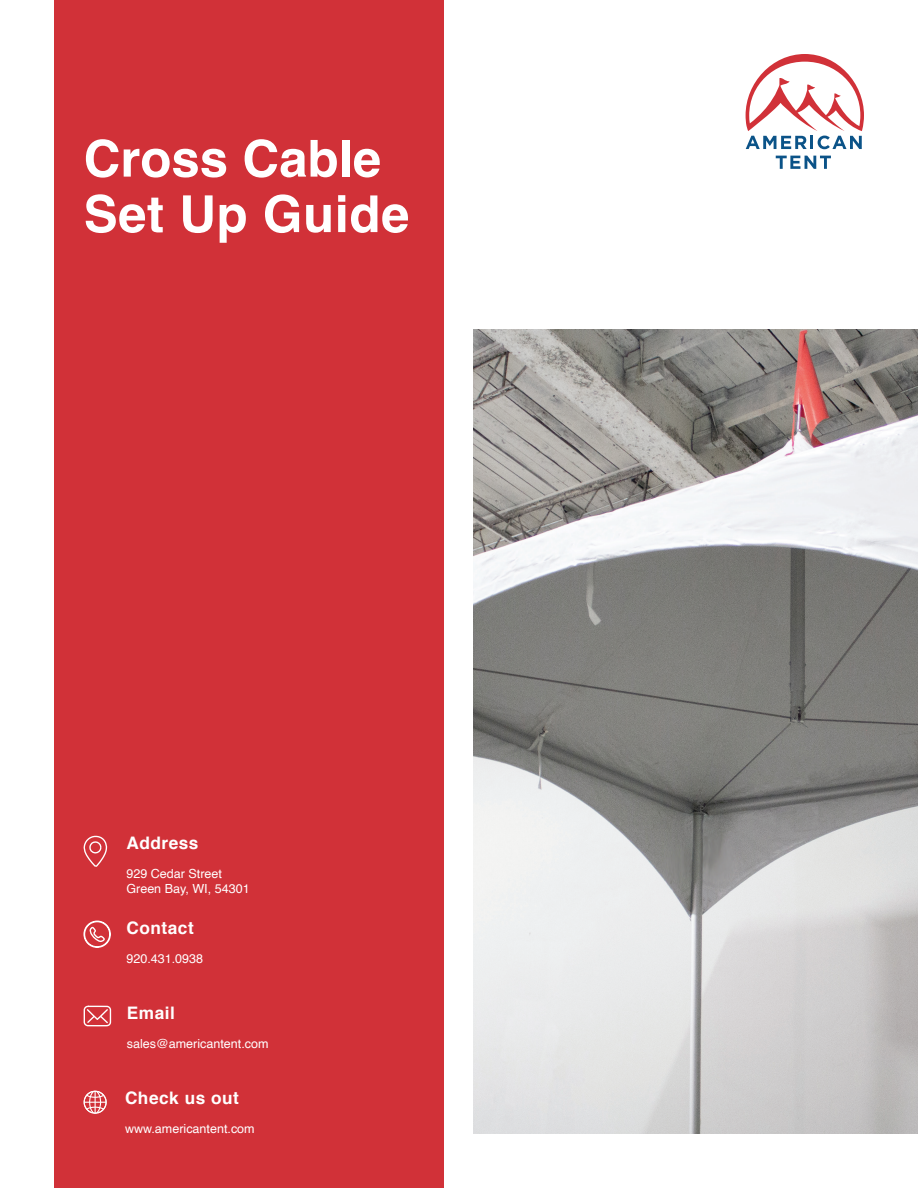
<style>
.page{position:relative;width:918px;height:1188px;background:#fff}
.page>*{position:absolute;margin:0;border:0;box-sizing:border-box;transform-origin:0 0}
.t1{font:700 51px/55.5px "Helvetica";color:#fff}
.t2{font:700 17.25px "Helvetica";letter-spacing:.03em;color:#fff}
.t3{font:12.6px/15px "Helvetica";color:#fff}
</style>
<div class="page">
<svg style="left:776px;top:156px;width:55px;height:13px"></svg>
<svg style="left:746px;top:54px;width:118px;height:95px"></svg>
<div style="left:54px;top:0;width:390px;height:1188px;background:#d13138"></div>
<svg style="left:84px;top:836px;width:23px;height:31px"></svg>
<svg style="left:84px;top:921px;width:27px;height:27px"></svg>
<svg style="left:84px;top:1006px;width:27px;height:20px"></svg>
<svg style="left:84px;top:1091px;width:23px;height:23px"></svg>
<div style="left:84px;top:1091px;width:23px;height:23px;border:1px solid #fff;border-radius:50%"></div>
<img style="left:473px;top:329px;width:445px;height:804px">
<h1 class="t1" style="left:84px;top:132px;width:327px">Cross Cable<br>Set Up Guide</h1>
<h2 class="t2" style="left:126px;top:829px;width:74px">Address</h2>
<p class="t3" style="left:126px;top:866px;width:125px">929 Cedar Street<br>Green Bay, WI, 54301</p>
<h2 class="t2" style="left:126px;top:914px;width:69px">Contact</h2>
<p class="t3" style="left:126px;top:951px;width:78px">920.431.0938</p>
<h2 class="t2" style="left:127px;top:999px;width:50px">Email</h2>
<p class="t3" style="left:127px;top:1036px;width:143px">sales@americantent.com</p>
<h2 class="t2" style="left:125px;top:1084px;width:116px">Check us out</h2>
<p class="t3" style="left:125px;top:1121px;width:131px">www.americantent.com</p>
</div>
